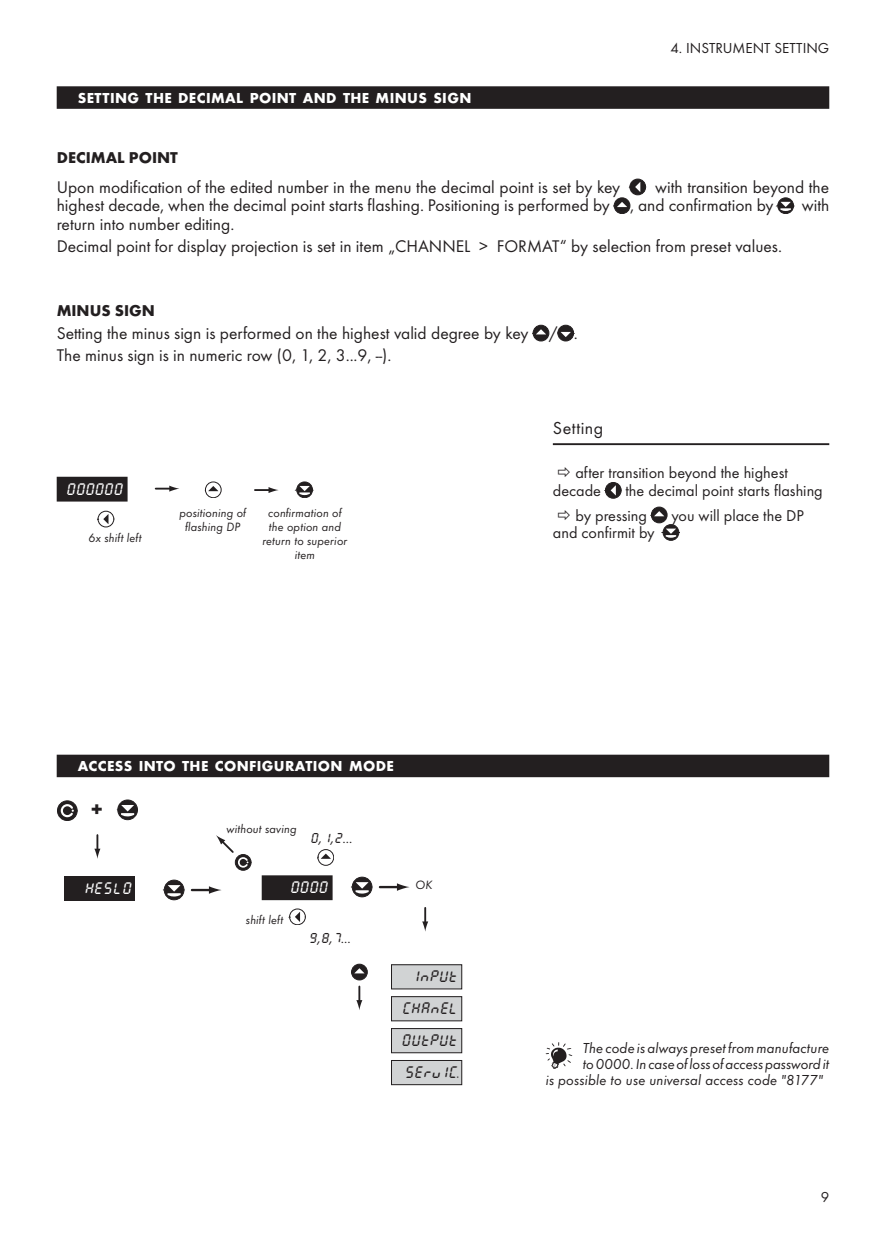
<style>
.page{position:relative;width:886px;height:1241px;background:#fff}
.page>*{position:absolute;margin:0;border:0;box-sizing:border-box;transform-origin:0 0}
.t1{font:700 20px "Futura TOT Extr";color:#231f20}
.t2{font:18px "Futura TOT";letter-spacing:.025em;color:#231f20}
.t3{font:17.5px/22.2px "Futura TOT";color:#231f20}
.t4{font:17.5px "LCD 7 seg";letter-spacing:.015em;color:#231f20}
.t5{font:17.5px "LCD 7 seg";color:#fff}
.t6{font:16.25px/17.5px "Futura TOT";color:#231f20}
.t7{font:700 16.25px "Futura TOT";color:#231f20}
.t8{font:15px "Futura TOT Book Obli";letter-spacing:.01em;color:#231f20}
.t9{font:700 15px "Futura TOT";letter-spacing:.025em;color:#fff}
.t10{font:15px "Futura TOT";color:#231f20}
.t11{font:15px "LCD 7 seg";color:#231f20}
.t12{font:12.5px/13.8px "Futura TOT Book Obli";letter-spacing:.01em;color:#231f20;text-align:center}
.s1{font-family:"Futura TOT Book Obli"}
</style>
<div class="page">
<div style="left:57px;top:86px;width:772px;height:23px;background:#231f20"></div>
<hr style="left:553px;top:443px;width:276px;height:2px;background:#231f20">
<div style="left:57px;top:754px;width:772px;height:23px;background:#231f20"></div>
<div style="left:630px;top:179px;width:16px;height:16px;background:#231f20;border-radius:50%"></div>
<div style="left:630px;top:179px;width:16px;height:16px;border:1px solid #231f20;border-radius:50%"></div>
<svg style="left:629px;top:182px;width:18px;height:10px"></svg>
<div style="left:614px;top:198px;width:16px;height:15px;background:#231f20;border-radius:50%"></div>
<div style="left:614px;top:197px;width:16px;height:17px;border:1px solid #231f20;border-radius:50%"></div>
<svg style="left:613px;top:202px;width:18px;height:5px"></svg>
<svg style="left:778px;top:198px;width:15px;height:15px"></svg>
<div style="left:777px;top:197px;width:17px;height:17px;border:1px solid #231f20;border-radius:50%"></div>
<svg style="left:776px;top:202px;width:19px;height:9px"></svg>
<div style="left:533px;top:325px;width:16px;height:16px;background:#231f20;border-radius:50%"></div>
<div style="left:533px;top:325px;width:16px;height:16px;border:1px solid #231f20;border-radius:50%"></div>
<svg style="left:532px;top:329px;width:18px;height:5px"></svg>
<div style="left:558px;top:325px;width:15px;height:16px;background:#231f20;border-radius:50%"></div>
<div style="left:558px;top:325px;width:16px;height:16px;border:1px solid #231f20;border-radius:50%"></div>
<svg style="left:557px;top:332px;width:18px;height:5px"></svg>
<div style="left:605px;top:482px;width:16px;height:16px;background:#231f20;border-radius:50%"></div>
<div style="left:605px;top:482px;width:16px;height:16px;border:1px solid #231f20;border-radius:50%"></div>
<svg style="left:604px;top:485px;width:18px;height:10px"></svg>
<div style="left:651px;top:507px;width:16px;height:15px;background:#231f20;border-radius:50%"></div>
<div style="left:651px;top:507px;width:16px;height:16px;border:1px solid #231f20;border-radius:50%"></div>
<svg style="left:650px;top:511px;width:18px;height:5px"></svg>
<svg style="left:663px;top:524px;width:16px;height:16px"></svg>
<div style="left:663px;top:524px;width:16px;height:16px;border:1px solid #231f20;border-radius:50%"></div>
<svg style="left:662px;top:528px;width:18px;height:9px"></svg>
<div style="left:57px;top:477px;width:70px;height:24px;background:#231f20"></div>
<div style="left:57px;top:476px;width:71px;height:25px;border:1px solid #231f20"></div>
<div style="left:98px;top:511px;width:16px;height:16px;border:1px solid #231f20;border-radius:50%"></div>
<svg style="left:97px;top:514px;width:18px;height:10px"></svg>
<div style="left:205px;top:481px;width:16px;height:17px;border:1px solid #231f20;border-radius:50%"></div>
<svg style="left:204px;top:486px;width:18px;height:5px"></svg>
<svg style="left:156px;top:485px;width:23px;height:6px"></svg>
<svg style="left:255px;top:487px;width:24px;height:6px"></svg>
<div style="left:297px;top:482px;width:15px;height:15px;background:#231f20;border-radius:50%"></div>
<div style="left:296px;top:481px;width:17px;height:17px;border:1px solid #231f20;border-radius:50%"></div>
<svg style="left:295px;top:486px;width:19px;height:9px"></svg>
<svg style="left:546px;top:1042px;width:27px;height:26px"></svg>
<div style="left:64px;top:876px;width:71px;height:25px;background:#231f20"></div>
<svg style="left:118px;top:799px;width:19px;height:20px"></svg>
<div style="left:117px;top:799px;width:21px;height:20px;border:1px solid #231f20;border-radius:50%"></div>
<svg style="left:117px;top:804px;width:21px;height:12px"></svg>
<div style="left:352px;top:964px;width:15px;height:15px;background:#231f20;border-radius:50%"></div>
<div style="left:351px;top:963px;width:16px;height:17px;border:1px solid #231f20;border-radius:50%"></div>
<svg style="left:351px;top:968px;width:17px;height:5px"></svg>
<svg style="left:356px;top:986px;width:6px;height:24px"></svg>
<div style="left:391px;top:964px;width:71px;height:24px;background:#d1d3d4"></div>
<div style="left:391px;top:964px;width:71px;height:25px;border:1px solid #231f20"></div>
<div style="left:391px;top:1028px;width:71px;height:24px;background:#d1d3d4"></div>
<div style="left:391px;top:1028px;width:71px;height:24px;border:1px solid #231f20"></div>
<div style="left:391px;top:996px;width:71px;height:24px;background:#d1d3d4"></div>
<div style="left:391px;top:996px;width:71px;height:24px;border:1px solid #231f20"></div>
<svg style="left:57px;top:800px;width:20px;height:20px"></svg>
<div style="left:57px;top:800px;width:20px;height:20px;border:1px solid #231f20;border-radius:50%"></div>
<svg style="left:61px;top:804px;width:17px;height:13px"></svg>
<div style="left:262px;top:875px;width:70px;height:24px;background:#231f20"></div>
<div style="left:262px;top:875px;width:71px;height:25px;border:1px solid #231f20"></div>
<svg style="left:164px;top:880px;width:20px;height:19px"></svg>
<div style="left:164px;top:879px;width:20px;height:21px;border:1px solid #231f20;border-radius:50%"></div>
<svg style="left:163px;top:884px;width:22px;height:12px"></svg>
<hr style="left:192px;top:888px;width:18px;height:3px;background:#231f20">
<svg style="left:209px;top:886px;width:13px;height:7px"></svg>
<svg style="left:352px;top:877px;width:20px;height:19px"></svg>
<div style="left:352px;top:876px;width:20px;height:21px;border:1px solid #231f20;border-radius:50%"></div>
<svg style="left:351px;top:882px;width:22px;height:11px"></svg>
<hr style="left:380px;top:885px;width:18px;height:3px;background:#231f20">
<svg style="left:397px;top:883px;width:13px;height:7px"></svg>
<svg style="left:235px;top:854px;width:16px;height:16px"></svg>
<div style="left:235px;top:854px;width:16px;height:16px;border:1px solid #231f20;border-radius:50%"></div>
<svg style="left:216px;top:835px;width:36px;height:32px"></svg>
<div style="left:318px;top:849px;width:16px;height:16px;border:1px solid #231f20;border-radius:50%"></div>
<svg style="left:317px;top:853px;width:17px;height:5px"></svg>
<div style="left:289px;top:908px;width:17px;height:16px;border:1px solid #231f20;border-radius:50%"></div>
<svg style="left:288px;top:911px;width:18px;height:10px"></svg>
<svg style="left:422px;top:907px;width:6px;height:24px"></svg>
<svg style="left:94px;top:835px;width:6px;height:23px"></svg>
<div style="left:391px;top:1060px;width:71px;height:24px;background:#d1d3d4"></div>
<div style="left:391px;top:1059px;width:71px;height:25px;border:1px solid #231f20"></div>
<p class="t9" style="left:78px;top:91px;width:395px">SETTING THE DECIMAL POINT AND THE MINUS SIGN</p>
<p class="t10" style="left:670px;top:42px;width:160px">4. INSTRUMENT SETTING</p>
<p class="t7" style="left:57px;top:151px;width:123px">DECIMAL POINT</p>
<p class="t3" style="left:57px;top:177px;width:565px">Upon modification of the edited number in the menu the decimal point is set by key</p>
<p class="t3" style="left:57px;top:178px;width:774px;line-height:18.8px;text-indent:598px">with transition beyond the highest decade, when the decimal point starts flashing. Positioning is performed by , and confirmation by</p>
<p class="t3" style="left:802px;top:195px;width:29px">with</p>
<p class="t3" style="left:57px;top:214px;width:727px">return into number editing.<br>Decimal point for display projection is set in item „CHANNEL &gt; FORMAT“ by selection from preset values.</p>
<p class="t7" style="left:57px;top:304px;width:100px">MINUS SIGN</p>
<p class="t3" style="left:57px;top:323px;width:523px">Setting the minus sign is performed on the highest valid degree by key / .<br>The minus sign is in numeric row (0, 1, 2, 3...9, --).</p>
<p class="t5" style="left:66px;top:478px;width:58px">000000</p>
<p class="t12" style="left:89px;top:532px;width:55px">6x shift left</p>
<p class="t12" style="left:179px;top:507px;width:68px">positioning of flashing DP</p>
<p class="t12" style="left:262px;top:507px;width:87px">confirmation of the option and return to superior item</p>
<p class="t9" style="left:78px;top:759px;width:317px">ACCESS INTO THE CONFIGURATION MODE</p>
<p class="t1" style="left:90px;top:801px;width:16px">+</p>
<p class="t12" style="left:227px;top:823px;width:72px">without saving</p>
<p class="t11" style="left:311px;top:828px;width:44px">0<span class="s1">,</span>1<span class="s1">,</span>2<span class="s1">…</span></p>
<p class="t5" style="left:85px;top:877px;width:48px">HESLO</p>
<p class="t5" style="left:290px;top:876px;width:39px">0000</p>
<p class="t12" style="left:246px;top:913px;width:39px">shift left</p>
<p class="t11" style="left:309px;top:929px;width:44px">9<span class="s1">,</span>8<span class="s1">,</span>7<span class="s1">…</span></p>
<p class="t12" style="left:416px;top:879px;width:19px">OK</p>
<p class="t4" style="left:410px;top:965px;width:49px">INPUT</p>
<p class="t4" style="left:402px;top:997px;width:57px">CHANEL</p>
<p class="t4" style="left:401px;top:1029px;width:58px">OUTPUT</p>
<p class="t4" style="left:405px;top:1061px;width:56px">SERVIC.</p>
<p class="t2" style="left:553px;top:419px;width:52px">Setting</p>
<p class="t6" style="left:553px;top:465px;width:237px;text-indent:23px">after transition beyond the highest decade</p>
<p class="t6" style="left:575px;top:479px;width:249px;line-height:24.5px;text-indent:50px">the decimal point starts flashing by pressing</p>
<p class="t6" style="left:671px;top:507px;width:134px">you will place the DP</p>
<p class="t6" style="left:553px;top:525px;width:103px">and confirmit by</p>
<p class="t8" style="left:583px;top:1042px;width:248px">The code is always preset from manufacture</p>
<p class="t8" style="left:583px;top:1058px;width:248px">to 0000. In case of loss of access password it</p>
<p class="t8" style="left:546px;top:1074px;width:279px">is possible to use universal access code "8177"</p>
<p class="t10" style="left:821px;top:1190px;width:10px">9</p>
</div>
